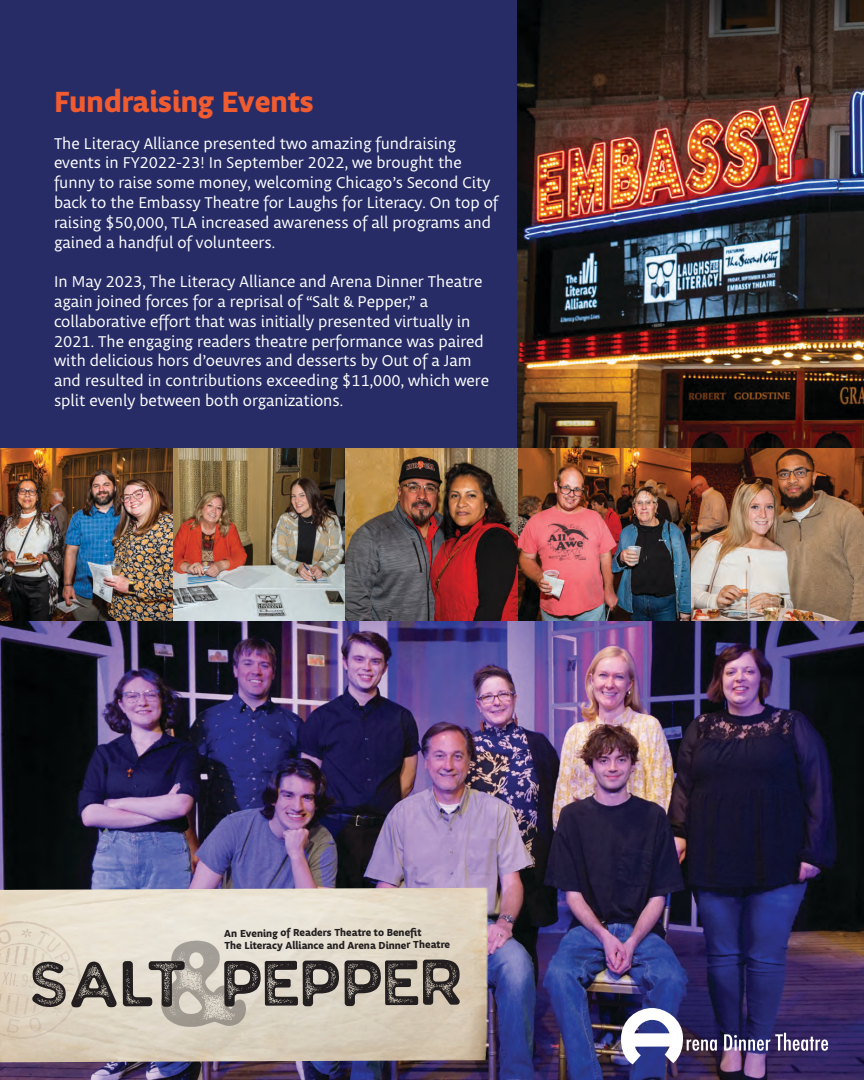
<style>
.page{position:relative;width:864px;height:1080px;background:#272c67}
.page>*{position:absolute;margin:0;border:0;box-sizing:border-box;transform-origin:0 0}
.t1{font:700 30px "Obliqua Sans";color:#f15b30}
.t2{font:16.5px/19.8px "Obliqua Sans";color:#fff}
.t3{font:700 10.5px/12.6px "Obliqua Sans";letter-spacing:-.005em;color:#231f20}
</style>
<div class="page">
<img style="left:0;top:621px;width:864px;height:459px">
<img style="left:517px;top:0;width:347px;height:448px">
<img style="left:0;top:448px;width:864px;height:173px">
<svg style="left:621px;top:1008px;width:96px;height:56px;background:#817f9f"></svg>
<svg style="left:724px;top:1033px;width:104px;height:18px"></svg>
<img style="left:0;top:888px;width:547px;height:174px">
<svg style="left:0;top:920px;width:460px;height:120px;background:#c0b8ab"></svg>
<p class="t1" style="left:54px;top:85px;width:261px">Fundraising Events</p>
<p class="t2" style="left:54px;top:134px;width:446px">The Literacy Alliance presented two amazing fundraising events in FY2022-23! In September 2022, we brought the funny to raise some money, welcoming Chicago’s Second City back to the Embassy Theatre for Laughs for Literacy. On top of raising $50,000, TLA increased awareness of all programs and gained a handful of volunteers.</p>
<p class="t2" style="left:54px;top:272px;width:437px">In May 2023, The Literacy Alliance and Arena Dinner Theatre again joined forces for a reprisal of “Salt &amp; Pepper,” a collaborative effort that was initially presented virtually in 2021. The engaging readers theatre performance was paired with delicious hors d’oeuvres and desserts by Out of a Jam and resulted in contributions exceeding $11,000, which were split evenly between both organizations.</p>
<p class="t3" style="left:224px;top:927px;width:228px">An Evening of Readers Theatre to Benefit<br>The Literacy Alliance and Arena Dinner Theatre</p>
</div>
